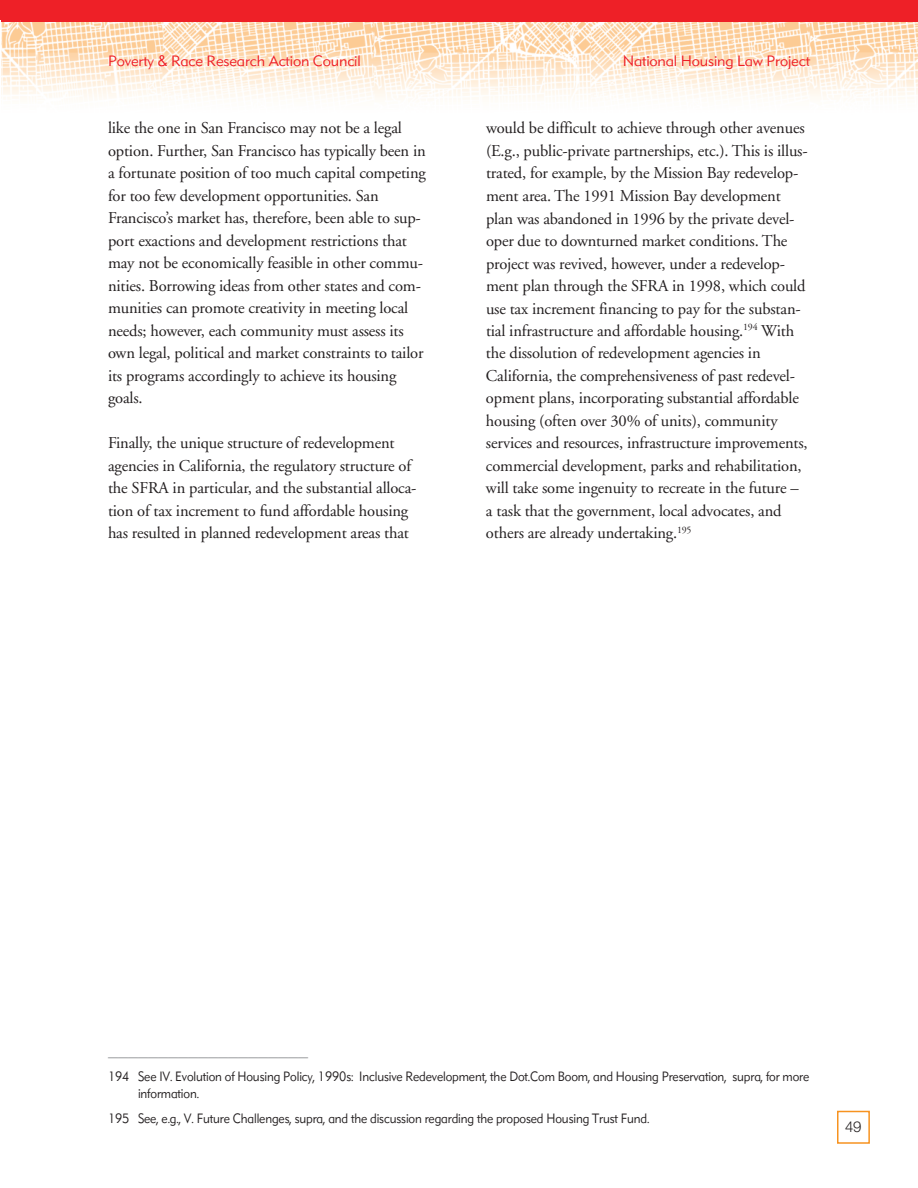
<style>
.page{position:relative;width:918px;height:1188px;background:#fff}
.page>*{position:absolute;margin:0;border:0;box-sizing:border-box;transform-origin:0 0}
.t1{font:18px "Helvetica";color:#939598}
.t2{font:16.5px/22.5px "Adobe Garamond";letter-spacing:-.01em;color:#231f20}
.t3{font:300 15px "Metro Sans";letter-spacing:-.01em;color:#ee2027}
.t4{font:300 15px "Helvetica Neue";color:#231f20}
.t5{font:300 13.5px/16.5px "Metro Sans";letter-spacing:-.01em;color:#231f20;scale:.9 1}
</style>
<div class="page">
<hr style="left:0;top:0;width:2px;height:20px;background:#ee2027">
<div style="left:837px;top:1111px;width:33px;height:33px;border:2px solid #f79320"></div>
<img style="left:1px;top:20px;width:917px;height:78px">
<div style="left:2px;top:0;width:916px;height:21px;background:#ee2027"></div>
<p class="t3" style="left:108px;top:55px;width:254px">Poverty &amp; Race Research Action Council</p>
<p class="t3" style="left:623px;top:55px;width:189px">National Housing Law Project</p>
<p class="t2" style="left:108px;top:118px;width:319px">like the one in San Francisco may not be a legal option. Further, San Francisco has typically been in a fortunate position of too much capital competing for too few development opportunities. San Francisco’s market has, therefore, been able to sup&shy;port exactions and development restrictions that may not be economically feasible in other commu&shy;nities. Borrowing ideas from other states and com&shy;munities can promote creativity in meeting local needs; however, each community must assess its own legal, political and market constraints to tailor its programs accordingly to achieve its housing goals.</p>
<p class="t2" style="left:108px;top:433px;width:310px">Finally, the unique structure of redevelopment agencies in California, the regulatory structure of the SFRA in particular, and the substantial alloca&shy;tion of tax increment to fund affordable housing has resulted in planned redevelopment areas that</p>
<p class="t2" style="left:486px;top:118px;width:323px">would be difficult to achieve through other avenues (E.g., public-private partnerships, etc.). This is illus&shy;trated, for example, by the Mission Bay redevelop&shy;ment area. The 1991 Mission Bay development plan was abandoned in 1996 by the private devel&shy;oper due to downturned market conditions. The project was revived, however, under a redevelop&shy;ment plan through the SFRA in 1998, which could use tax increment financing to pay for the substan&shy;tial infrastructure and affordable housing.<sup>194</sup> With the dissolution of redevelopment agencies in California, the comprehensiveness of past redevel&shy;opment plans, incorporating substantial affordable housing (often over 30% of units), community services and resources, infrastructure improvements, commercial development, parks and rehabilitation, will take some ingenuity to recreate in the future – a task that the government, local advocates, and others are already undertaking.<sup>195</sup></p>
<p class="t1" style="left:108px;top:1039px;width:202px">____________________</p>
<p class="t5" style="left:138px;top:1070px;width:747px;text-indent:-30px">194 See IV. Evolution of Housing Policy, 1990s: Inclusive Redevelopment, the Dot.Com Boom, and Housing Preservation, supra, for more information.</p>
<p class="t5" style="left:108px;top:1112px;width:603px">195 See, e.g., V. Future Challenges, supra, and the discussion regarding the proposed Housing Trust Fund.</p>
<p class="t4" style="left:845px;top:1121px;width:18px">49</p>
</div>
